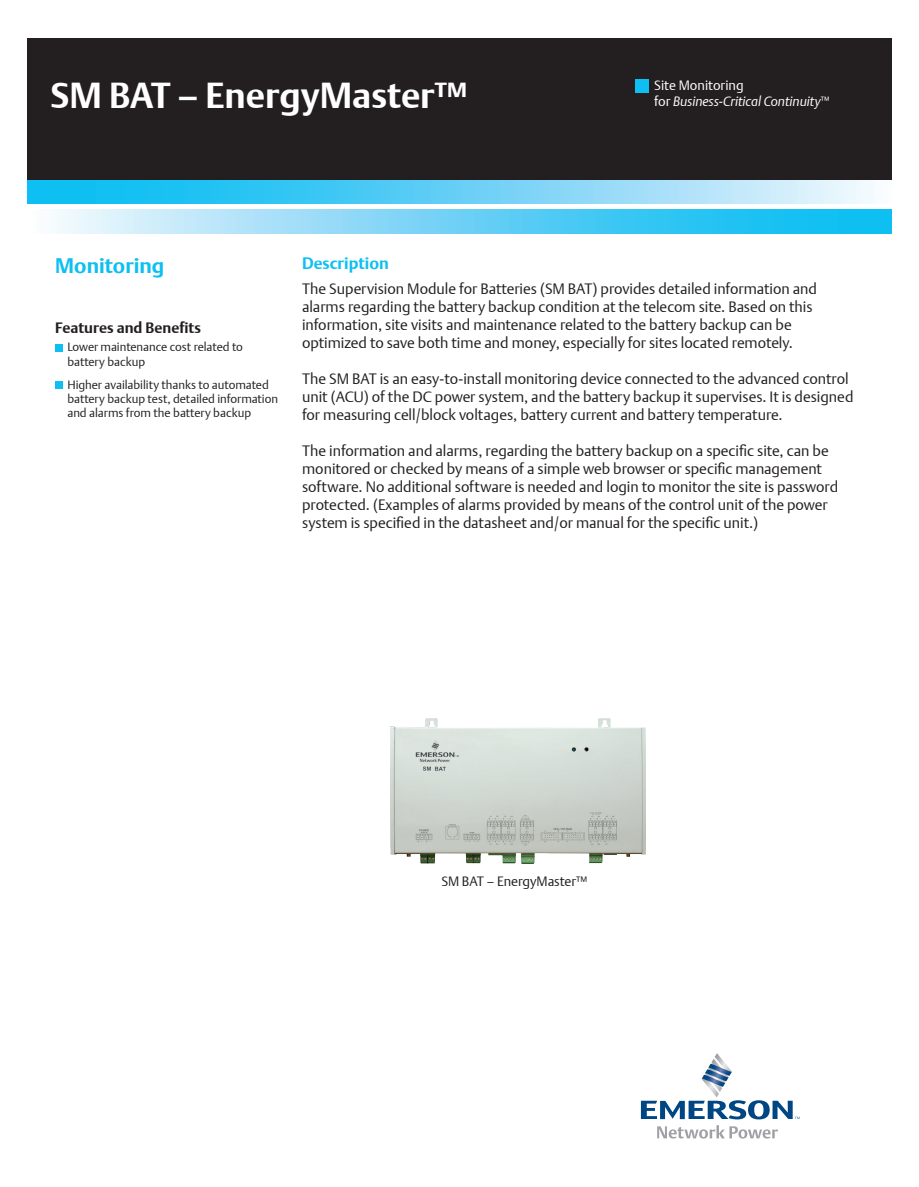
<style>
.page{position:relative;width:919px;height:1187px;background:#fff}
.page>*{position:absolute;margin:0;border:0;box-sizing:border-box;transform-origin:0 0}
.t1{font:700 36px "DTL Argo T";color:#fff}
.t2{font:700 21px "DTL Argo T";color:#0dbff2}
.t3{font:700 16.5px "DTL Argo T";color:#0dbff2}
.t4{font:15px/18px "DTL Argo T Light";color:#231f20}
.t5{font:700 15px "DTL Argo T";color:#231f20}
.t6{font:italic 13.5px/16.2px "DTL Argo T Light";color:#fff}
.t7{font:13.5px "DTL Argo T Light";letter-spacing:-.01em;color:#231f20}
.t8{font:12px/14.4px "DTL Argo T Light";color:#231f20}
.s1{font-style:normal}
</style>
<div class="page">
<img style="left:390px;top:718px;width:255px;height:145px">
<div style="left:55px;top:344px;width:8px;height:8px;background:#0dbff2"></div>
<div style="left:55px;top:381px;width:8px;height:7px;background:#0dbff2"></div>
<div style="left:27px;top:38px;width:864px;height:142px;background:#231f20"></div>
<div style="left:27px;top:180px;width:864px;height:23px;background:linear-gradient(to right,#00b5f0,#edf2fc)"></div>
<div style="left:27px;top:210px;width:864px;height:23px;background:linear-gradient(to right,#f3f4fc,#00b5f0)"></div>
<div style="left:635px;top:79px;width:14px;height:13px;background:#0dbff2"></div>
<svg style="left:641px;top:1053px;width:158px;height:66px"></svg>
<svg style="left:657px;top:1125px;width:120px;height:13px"></svg>
<h1 class="t1" style="left:51px;top:74px;width:418px">SM BAT – EnergyMaster™</h1>
<p class="t6" style="left:654px;top:77px;width:177px"><span class="s1">Site Monitoring<br>for</span> Business-Critical Continuity<sup>™</sup></p>
<h2 class="t2" style="left:55px;top:253px;width:111px">Monitoring</h2>
<p class="t5" style="left:55px;top:319px;width:147px">Features and Benefits</p>
<p class="t8" style="left:67px;top:340px;width:177px">Lower maintenance cost related to battery backup</p>
<p class="t8" style="left:67px;top:377px;width:212px">Higher availability thanks to automated battery backup test, detailed information and alarms from the battery backup</p>
<p class="t3" style="left:302px;top:254px;width:88px">Description</p>
<p class="t4" style="left:302px;top:279px;width:516px">The Supervision Module for Batteries (SM BAT) provides detailed information and alarms regarding the battery backup condition at the telecom site. Based on this information, site visits and maintenance related to the battery backup can be optimized to save both time and money, especially for sites located remotely.</p>
<p class="t4" style="left:302px;top:369px;width:553px">The SM BAT is an easy-to-install monitoring device connected to the advanced control unit (ACU) of the DC power system, and the battery backup it supervises. It is designed for measuring cell/block voltages, battery current and battery temperature.</p>
<p class="t4" style="left:302px;top:441px;width:537px">The information and alarms, regarding the battery backup on a specific site, can be monitored or checked by means of a simple web browser or specific management software. No additional software is needed and login to monitor the site is password protected. (Examples of alarms provided by means of the control unit of the power system is specified in the datasheet and/or manual for the specific unit.)</p>
<p class="t7" style="left:441px;top:872px;width:147px">SM BAT – EnergyMaster™</p>
</div>
